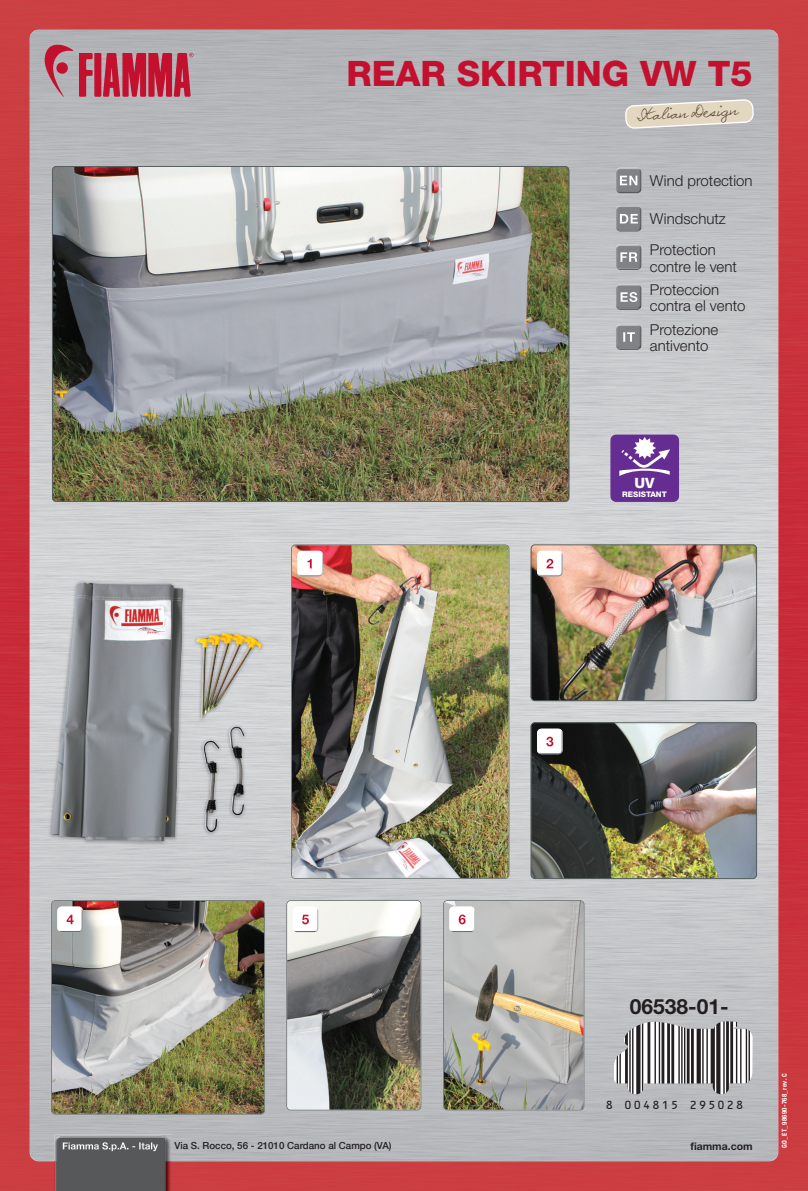
<style>
.page{position:relative;width:808px;height:1191px;background:#fff}
.page>*{position:absolute;margin:0;border:0;box-sizing:border-box;transform-origin:0 0}
.t1{font:800 35.1px "Helvetica Neue LT Std";color:#c3102f}
.t2{font:700 21px "Helvetica Neue LT Std";color:#231f20}
.t3{font:15.9px "Galeforce BTN";color:#5f4b3b}
.t4{font:300 15px/23.4px "Helvetica Neue LT Std";color:#231f20}
.t5{font:800 14.25px "Helvetica Neue";color:#fff}
.t6{font:12.9px "OCRB10 Pitch BT";letter-spacing:.12em;color:#231f20}
.t7{font:700 10.5px "Helvetica Neue LT Std";color:#231f20}
.t8{font:500 9.75px "Helvetica Neue LT Com";color:#231f20}
.t9{font:800 7.65px "Helvetica Neue";color:#fff}
.t10{font:700 condensed 6.75px "Helvetica Neue LT Std";letter-spacing:.05em;color:#fff}
</style>
<div class="page">
<img style="left:0;top:0;width:808px;height:1191px">
<img style="left:30px;top:30px;width:748px;height:1131px">
<img style="left:291px;top:544px;width:218px;height:335px">
<img style="left:48px;top:579px;width:218px;height:266px">
<img style="left:51px;top:582px;width:212px;height:259px">
<img style="left:531px;top:544px;width:226px;height:157px">
<div style="left:531px;top:544px;width:226px;height:157px;border:1px solid #57605f;border-radius:4px"></div>
<img style="left:51px;top:900px;width:214px;height:214px">
<img style="left:531px;top:722px;width:226px;height:157px">
<div style="left:531px;top:722px;width:226px;height:157px;border:1px solid #57605f;border-radius:4px"></div>
<img style="left:52px;top:166px;width:517px;height:336px">
<svg style="left:617px;top:168px;width:23px;height:1px"></svg>
<svg style="left:617px;top:192px;width:23px;height:1px"></svg>
<img style="left:616px;top:169px;width:25px;height:23px">
<img style="left:620px;top:176px;width:17px;height:9px">
<svg style="left:617px;top:206px;width:23px;height:1px"></svg>
<svg style="left:617px;top:230px;width:23px;height:1px"></svg>
<img style="left:616px;top:207px;width:25px;height:23px">
<img style="left:620px;top:214px;width:18px;height:10px">
<svg style="left:617px;top:244px;width:23px;height:1px"></svg>
<svg style="left:617px;top:269px;width:23px;height:1px"></svg>
<img style="left:616px;top:245px;width:25px;height:24px">
<img style="left:620px;top:252px;width:17px;height:10px">
<svg style="left:617px;top:284px;width:23px;height:1px"></svg>
<svg style="left:617px;top:309px;width:23px;height:1px"></svg>
<img style="left:616px;top:285px;width:25px;height:24px">
<img style="left:620px;top:292px;width:17px;height:10px">
<svg style="left:617px;top:324px;width:23px;height:1px"></svg>
<svg style="left:617px;top:349px;width:23px;height:1px"></svg>
<img style="left:616px;top:325px;width:25px;height:24px">
<svg style="left:623px;top:332px;width:12px;height:10px"></svg>
<svg style="left:299px;top:551px;width:22px;height:1px"></svg>
<svg style="left:299px;top:575px;width:23px;height:1px"></svg>
<img style="left:297px;top:552px;width:26px;height:23px">
<svg style="left:307px;top:559px;width:5px;height:9px"></svg>
<svg style="left:539px;top:551px;width:22px;height:1px"></svg>
<svg style="left:538px;top:575px;width:23px;height:1px"></svg>
<img style="left:537px;top:552px;width:26px;height:23px">
<svg style="left:546px;top:559px;width:7px;height:9px"></svg>
<svg style="left:539px;top:728px;width:22px;height:1px"></svg>
<svg style="left:538px;top:753px;width:23px;height:1px"></svg>
<img style="left:537px;top:729px;width:26px;height:24px">
<svg style="left:546px;top:736px;width:7px;height:10px"></svg>
<svg style="left:59px;top:906px;width:22px;height:1px"></svg>
<svg style="left:59px;top:931px;width:23px;height:1px"></svg>
<img style="left:57px;top:907px;width:26px;height:24px">
<svg style="left:67px;top:914px;width:7px;height:10px"></svg>
<svg style="left:286px;top:900px;width:135px;height:210px"></svg>
<svg style="left:443px;top:900px;width:141px;height:210px"></svg>
<svg style="left:625px;top:100px;width:129px;height:28px"></svg>
<div style="left:610px;top:434px;width:69px;height:68px;background:#652d91;border-radius:6px"></div>
<svg style="left:619px;top:437px;width:51px;height:39px"></svg>
<img style="left:54px;top:1134px;width:117px;height:57px">
<img style="left:57px;top:1135px;width:107px;height:2px">
<div style="left:55px;top:1137px;width:111px;height:54px;background:#57585a"></div>
<img style="left:63px;top:1142px;width:95px;height:9px">
<svg style="left:79px;top:53px;width:114px;height:44px"></svg>
<svg style="left:45px;top:44px;width:28px;height:53px"></svg>
<div style="left:56px;top:62px;width:12px;height:12px;background:#c3102f;border-radius:50%"></div>
<svg style="left:614px;top:1021px;width:139px;height:73px"></svg>
<hr style="left:617px;top:1021px;width:1px;height:83px;background:#231f20">
<hr style="left:619px;top:1021px;width:2px;height:83px;background:#231f20">
<hr style="left:625px;top:1021px;width:3px;height:76px;background:#231f20">
<hr style="left:629px;top:1021px;width:2px;height:76px;background:#231f20">
<hr style="left:632px;top:1021px;width:1px;height:76px;background:#231f20">
<svg style="left:636px;top:1021px;width:4px;height:76px"></svg>
<hr style="left:642px;top:1021px;width:1px;height:76px;background:#231f20">
<hr style="left:647px;top:1021px;width:3px;height:76px;background:#231f20">
<hr style="left:654px;top:1021px;width:2px;height:76px;background:#231f20">
<hr style="left:659px;top:1021px;width:1px;height:76px;background:#231f20">
<hr style="left:661px;top:1021px;width:3px;height:76px;background:#231f20">
<hr style="left:667px;top:1021px;width:3px;height:76px;background:#231f20">
<hr style="left:671px;top:1021px;width:3px;height:76px;background:#231f20">
<hr style="left:678px;top:1021px;width:2px;height:76px;background:#231f20">
<hr style="left:681px;top:1021px;width:1px;height:83px;background:#231f20">
<hr style="left:684px;top:1021px;width:1px;height:83px;background:#231f20">
<hr style="left:687px;top:1021px;width:3px;height:76px;background:#231f20">
<hr style="left:691px;top:1021px;width:3px;height:76px;background:#231f20">
<svg style="left:697px;top:1021px;width:4px;height:76px"></svg>
<hr style="left:702px;top:1021px;width:2px;height:76px;background:#231f20">
<hr style="left:706px;top:1021px;width:2px;height:76px;background:#231f20">
<svg style="left:711px;top:1021px;width:4px;height:76px"></svg>
<svg style="left:716px;top:1021px;width:4px;height:76px"></svg>
<hr style="left:723px;top:1021px;width:2px;height:76px;background:#231f20">
<hr style="left:726px;top:1021px;width:3px;height:76px;background:#231f20">
<hr style="left:730px;top:1021px;width:3px;height:76px;background:#231f20">
<hr style="left:736px;top:1021px;width:1px;height:76px;background:#231f20">
<hr style="left:740px;top:1021px;width:1px;height:76px;background:#231f20">
<hr style="left:746px;top:1021px;width:1px;height:83px;background:#231f20">
<hr style="left:748px;top:1021px;width:2px;height:83px;background:#231f20">
<h1 class="t1" style="left:346px;top:52px;width:408px">REAR SKIRTING VW T5</h1>
<p class="t3" style="left:638px;top:104px;width:102px;rotate:-3deg">Italian Design</p>
<p class="t4" style="left:650px;top:168px;width:104px">Wind protection</p>
<p class="t4" style="left:650px;top:203px;width:77px;line-height:30.9px">Windschutz<br>Protection</p>
<p class="t4" style="left:650px;top:254px;width:88px">contre le vent<br>Proteccion</p>
<p class="t4" style="left:650px;top:294px;width:97px">contra el vento<br>Protezione</p>
<p class="t4" style="left:650px;top:334px;width:60px">antivento</p>
<p class="t5" style="left:634px;top:474px;width:22px">UV</p>
<p class="t9" style="left:622px;top:490px;width:46px">RESISTANT</p>
<h2 class="t2" style="left:630px;top:993px;width:100px">06538-01-</h2>
<p class="t6" style="left:605px;top:1099px;width:140px">8 004815 295028</p>
<p class="t8" style="left:174px;top:1139px;width:219px">Via S. Rocco, 56 - 21010 Cardano al Campo (VA)</p>
<p class="t7" style="left:690px;top:1139px;width:64px">fiamma.com</p>
<p class="t10" style="left:780px;top:1147px;width:76px;rotate:-90deg">GO_ET_98690-768_rev. C</p>
</div>
